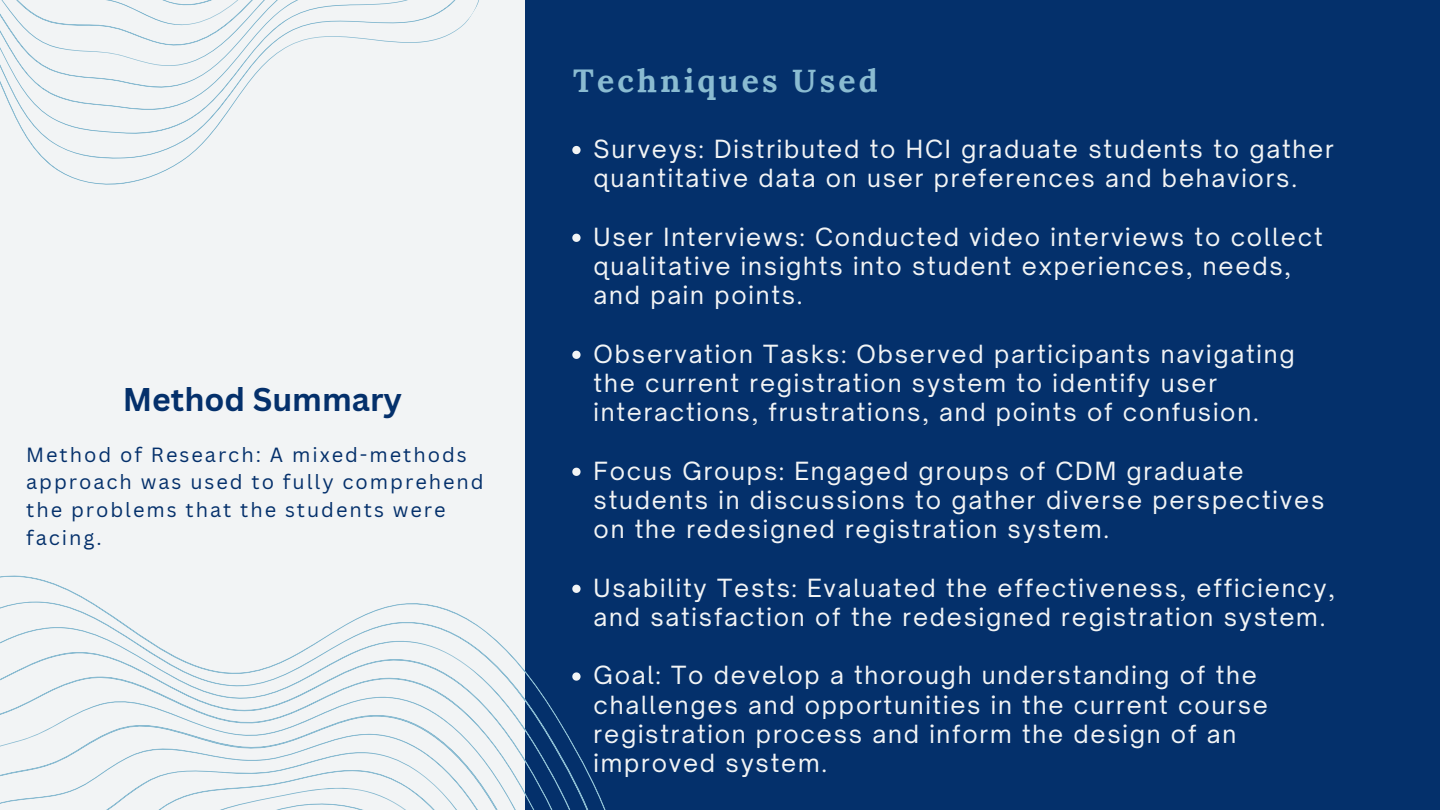
<style>
.page{position:relative;width:1440px;height:810px;background:#04306b}
.page>*{position:absolute;margin:0;border:0;box-sizing:border-box;transform-origin:0 0}
.t1{font:700 32px "Lora";letter-spacing:.1em;color:#8abbd1}
.t2{font:700 32px "Canva Sans";color:#04306b}
.t3{font:24px/29.2px "Open Sauce One";letter-spacing:.075em;color:#f2f4f5}
.t4{font:20px/27.8px "Canva Sans";letter-spacing:.1em;color:#04306b}
</style>
<div class="page">
<div style="left:0;top:0;width:525px;height:810px;background:#f2f4f5"></div>
<svg style="left:572px;top:351px;width:9px;height:8px"></svg>
<svg style="left:572px;top:468px;width:9px;height:8px"></svg>
<svg style="left:0;top:0;width:581px;height:242px"></svg>
<svg style="left:0;top:575px;width:606px;height:235px"></svg>
<p class="t2" style="left:123px;top:377px;width:281px">Method Summary</p>
<p class="t4" style="left:26px;top:440px;width:459px">Method of Research: A mixed-methods approach was used to fully comprehend the problems that the students were facing.</p>
<p class="t1" style="left:573px;top:60px;width:306px">Techniques Used</p>
<p class="t3" style="left:594px;top:134px;width:742px">Surveys: Distributed to HCI graduate students to gather quantitative data on user preferences and behaviors.</p>
<h1 class="t3" style="left:594px;top:222px;width:731px">User Interviews: Conducted video interviews to collect qualitative insights into student experiences, needs, and pain points.</h1>
<p class="t3" style="left:594px;top:339px;width:703px">Observation Tasks: Observed participants navigating the current registration system to identify user interactions, frustrations, and points of confusion.</p>
<h1 class="t3" style="left:594px;top:456px;width:732px">Focus Groups: Engaged groups of CDM graduate students in discussions to gather diverse perspectives on the redesigned registration system.</h1>
<p class="t3" style="left:594px;top:573px;width:743px">Usability Tests: Evaluated the effectiveness, efficiency, and satisfaction of the redesigned registration system.</p>
<p class="t3" style="left:594px;top:661px;width:676px">Goal: To develop a thorough understanding of the challenges and opportunities in the current course registration process and inform the design of an improved system.</p>
</div>
